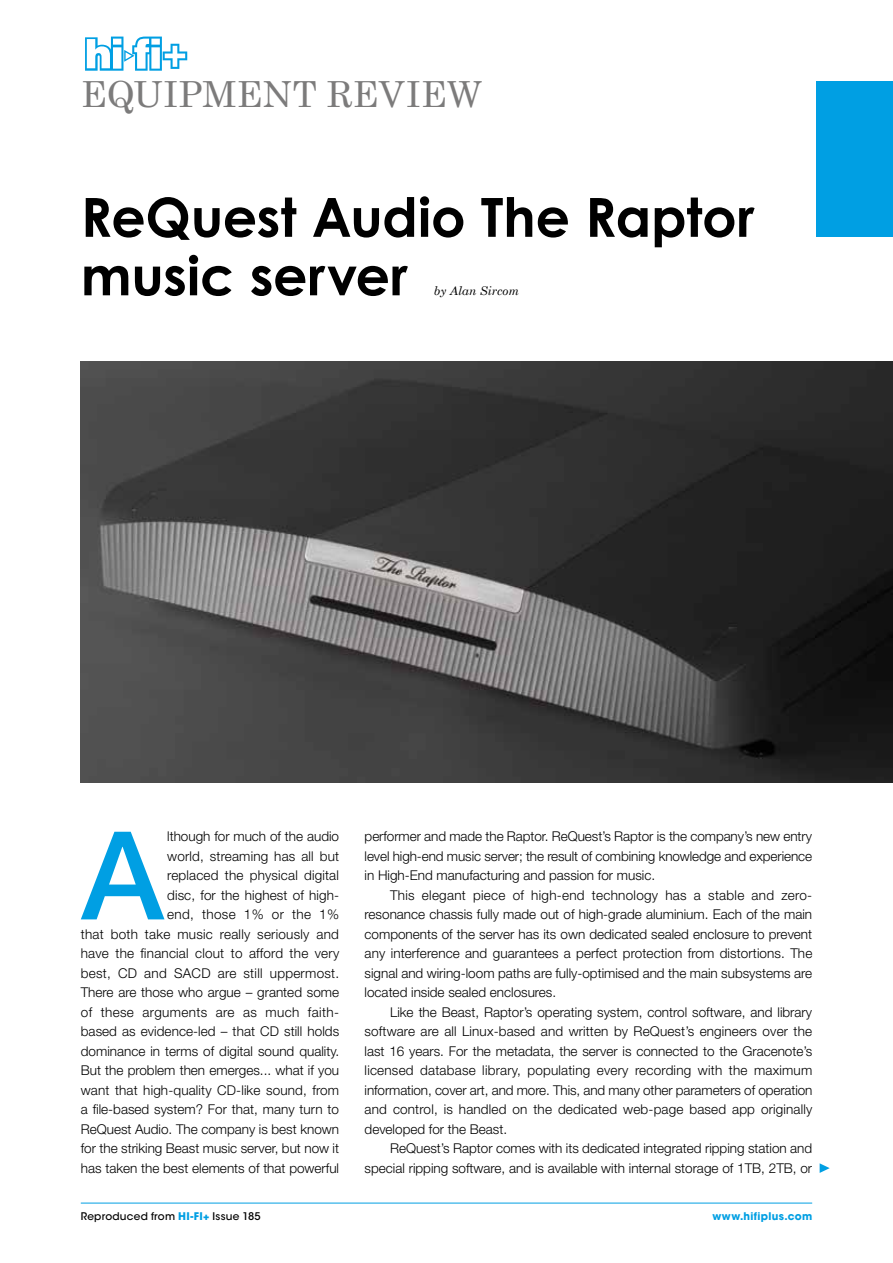
<style>
.page{position:relative;width:893px;height:1263px;background:#fff}
.page>*{position:absolute;margin:0;border:0;box-sizing:border-box;transform-origin:0 0}
.t1{font:500 122.7px "Helvetica Neue LT Std";color:#009fe3}
.t2{font:700 54px/58.5px "Century Gothic";letter-spacing:-.005em;color:#000}
.t3{font:36px "Century Schoolbook";color:#7c7b7b}
.t4{font:300 13.5px/19.5px "Helvetica Neue LT Std";color:#000;text-align:justify}
.t5{font:italic 12px "Century Schoolbook";color:#000}
.t6{font:500 10.5px "ITC Avant Garde Std";letter-spacing:.02em;color:#000}
.t7{font:700 10.5px "ITC Avant Garde Std";letter-spacing:.03em;color:#009fe3}
.s1{font-weight:700;color:#009fe3}
</style>
<div class="page">
<img style="left:81px;top:361px;width:812px;height:422px">
<svg style="left:820px;top:1163px;width:10px;height:10px"></svg>
<div style="left:816px;top:81px;width:77px;height:156px;background:#009fe3"></div>
<hr style="left:81px;top:1203px;width:731px;height:1px;background:#009fe3">
<svg style="left:85px;top:37px;width:102px;height:34px"></svg>
<h3 class="t3" style="left:81px;top:72px;width:403px">EQUIPMENT REVIEW</h3>
<h2 class="t2" style="left:81px;top:187px;width:675px">ReQuest Audio The Raptor music server</h2>
<p class="t5" style="left:434px;top:284px;width:87px">by Alan Sircom</p>
<p class="t4" style="left:81px;top:826px;width:260px;text-align:right">lthough for much of the audio<br>world, streaming has all but<br>replaced the physical digital<br>disc, for the highest of high-<br>end, those 1% or the 1%<br>that both take music really seriously and have the financial clout to afford the very best, CD and SACD are still uppermost.<br>There are those who argue – granted some of these arguments are as much faith&shy;based as evidence-led – that CD still holds dominance in terms of digital sound quality.<br>But the problem then emerges... what if you want that high-quality CD-like sound, from a file-based system? For that, many turn to ReQuest Audio. The company is best known for the striking Beast music server, but now it has taken the best elements of that powerful</p>
<p class="t4" style="left:365px;top:826px;width:449px">performer and made the Raptor. ReQuest’s Raptor is the company’s new entry level high-end music server; the result of combining knowledge and experience in High-End manufacturing and passion for music.</p>
<h1 class="t1" style="left:82px;top:802px;width:83px">A</h1>
<p class="t4" style="left:365px;top:885px;width:449px;text-indent:26px">This elegant piece of high-end technology has a stable and zero&shy;resonance chassis fully made out of high-grade aluminium. Each of the main components of the server has its own dedicated sealed enclosure to prevent any interference and guarantees a perfect protection from distortions. The signal and wiring-loom paths are fully-optimised and the main subsystems are located inside sealed enclosures.</p>
<p class="t4" style="left:365px;top:1002px;width:449px;text-indent:26px">Like the Beast, Raptor’s operating system, control software, and library software are all Linux-based and written by ReQuest’s engineers over the last 16 years. For the metadata, the server is connected to the Gracenote’s licensed database library, populating every recording with the maximum information, cover art, and more. This, and many other parameters of operation and control, is handled on the dedicated web-page based app originally developed for the Beast.</p>
<p class="t4" style="left:365px;top:1138px;width:449px;text-align:right">ReQuest’s Raptor comes with its dedicated integrated ripping station and special ripping software, and is available with internal storage of 1TB, 2TB, or</p>
<p class="t6" style="left:81px;top:1210px;width:182px">Reproduced from <span class="s1">HI-FI+</span> Issue 185</p>
<p class="t7" style="left:712px;top:1210px;width:101px">www.hifiplus.com</p>
</div>
